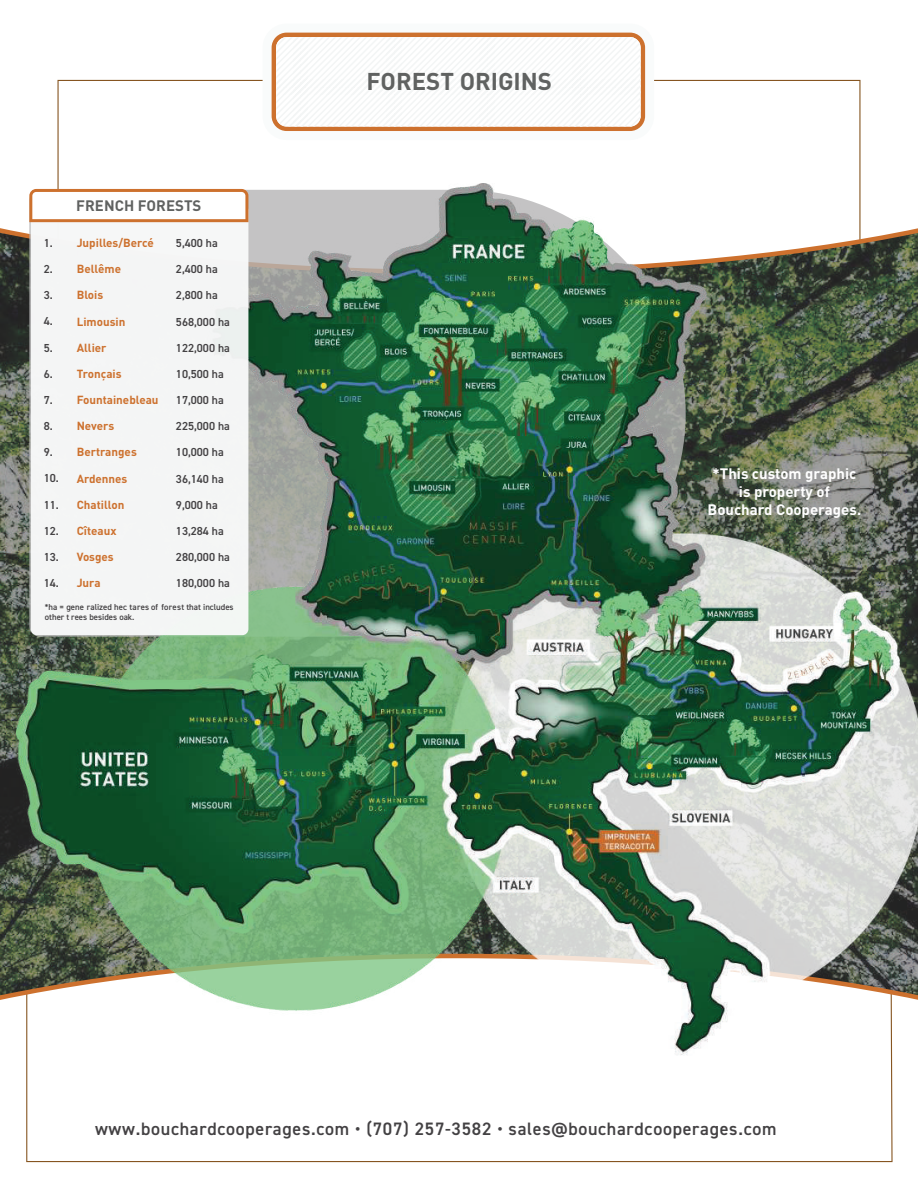
<style>
.page{position:relative;width:918px;height:1188px;background:#fff}
.page>*{position:absolute;margin:0;border:0;box-sizing:border-box;transform-origin:0 0}
.t1{font:700 24px "DIN";color:#606261}
.t2{font:600 18px "DIN2014";letter-spacing:.04em;color:#434143}
.t3{font:700 15px/18px "DIN";color:#fff;text-align:center}
.t4{font:700 15px "DIN";color:#606261}
.t5{font:600 11.7px "DIN2014";color:#434143}
.t6{font:700 11.7px "DIN";color:#cd712e}
.t7{font:600 8.7px/10.1px "DIN2014";color:#434143}
</style>
<div class="page">
<svg style="left:0;top:32px;width:861px;height:245px"></svg>
<div style="left:276px;top:37px;width:365px;height:90px;background:#fcfdfd;border-radius:11px"></div>
<svg style="left:0;top:951px;width:893px;height:212px"></svg>
<img style="left:16px;top:184px;width:902px;height:873px">
<div style="left:31px;top:204px;width:217px;height:431px;background:#f9fafa;border-radius:6px"></div>
<svg style="left:29px;top:79px;width:251px;height:164px"></svg>
<p class="t4" style="left:76px;top:195px;width:127px">FRENCH FORESTS</p>
<p class="t6" style="left:77px;top:235px;width:79px">Jupilles/Bercé</p>
<p class="t6" style="left:77px;top:261px;width:46px">Bellême</p>
<p class="t6" style="left:77px;top:287px;width:28px">Blois</p>
<p class="t6" style="left:77px;top:314px;width:50px">Limousin</p>
<p class="t6" style="left:77px;top:340px;width:31px">Allier</p>
<p class="t6" style="left:77px;top:366px;width:46px">Tronçais</p>
<p class="t6" style="left:77px;top:392px;width:83px">Fountainebleau</p>
<p class="t6" style="left:77px;top:418px;width:39px">Nevers</p>
<p class="t6" style="left:77px;top:444px;width:62px">Bertranges</p>
<p class="t6" style="left:77px;top:471px;width:52px">Ardennes</p>
<p class="t6" style="left:77px;top:497px;width:49px">Chatillon</p>
<p class="t6" style="left:77px;top:523px;width:41px">Cîteaux</p>
<p class="t6" style="left:77px;top:549px;width:39px">Vosges</p>
<p class="t6" style="left:77px;top:575px;width:25px">Jura</p>
<p class="t5" style="left:44px;top:235px;width:11px">1.</p>
<p class="t5" style="left:44px;top:261px;width:11px">2.</p>
<p class="t5" style="left:44px;top:288px;width:11px">3.</p>
<p class="t5" style="left:44px;top:314px;width:11px">4.</p>
<p class="t5" style="left:44px;top:340px;width:11px">5.</p>
<p class="t5" style="left:44px;top:366px;width:11px">6.</p>
<p class="t5" style="left:44px;top:392px;width:11px">7.</p>
<p class="t5" style="left:44px;top:418px;width:11px">8.</p>
<p class="t5" style="left:44px;top:444px;width:11px">9.</p>
<p class="t5" style="left:44px;top:471px;width:17px">10.</p>
<p class="t5" style="left:44px;top:497px;width:17px">11.</p>
<p class="t5" style="left:44px;top:523px;width:17px">12.</p>
<p class="t5" style="left:44px;top:549px;width:17px">13.</p>
<p class="t5" style="left:44px;top:575px;width:17px">14.</p>
<p class="t7" style="left:45px;top:602px;width:190px">*ha = gene ralized hec tares of forest that includes other t rees besides oak.</p>
<p class="t5" style="left:176px;top:235px;width:43px">5,400 ha</p>
<p class="t5" style="left:176px;top:262px;width:43px">2,400 ha</p>
<p class="t5" style="left:176px;top:288px;width:43px">2,800 ha</p>
<p class="t5" style="left:176px;top:314px;width:55px">568,000 ha</p>
<p class="t5" style="left:176px;top:340px;width:55px">122,000 ha</p>
<p class="t5" style="left:176px;top:366px;width:49px">10,500 ha</p>
<p class="t5" style="left:176px;top:392px;width:49px">17,000 ha</p>
<p class="t5" style="left:176px;top:419px;width:55px">225,000 ha</p>
<p class="t5" style="left:176px;top:445px;width:49px">10,000 ha</p>
<p class="t5" style="left:176px;top:471px;width:49px">36,140 ha</p>
<p class="t5" style="left:176px;top:497px;width:43px">9,000 ha</p>
<p class="t5" style="left:176px;top:523px;width:49px">13,284 ha</p>
<p class="t5" style="left:176px;top:549px;width:55px">280,000 ha</p>
<p class="t5" style="left:176px;top:575px;width:55px">180,000 ha</p>
<h1 class="t1" style="left:366px;top:66px;width:187px">FOREST ORIGINS</h1>
<p class="t3" style="left:707px;top:464px;width:155px">*This custom graphic is property of<br>Bouchard Cooperages.</p>
<h2 class="t2" style="left:95px;top:1117px;width:683px">www.bouchardcooperages.com • (707) 257-3582 • sales@bouchardcooperages.com</h2>
</div>
